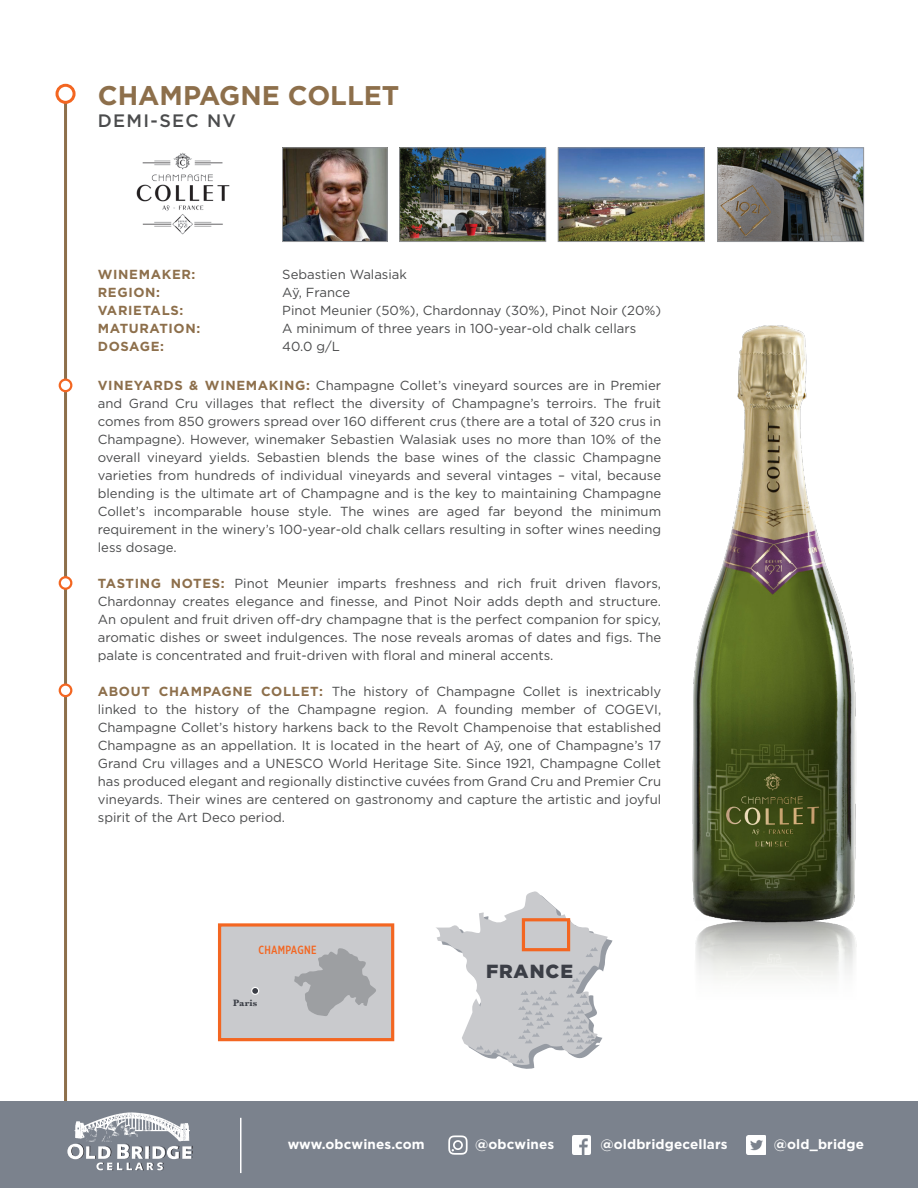
<style>
.page{position:relative;width:918px;height:1188px;background:#fff}
.page>*{position:absolute;margin:0;border:0;box-sizing:border-box;transform-origin:0 0}
.t1{font:700 27px "Gotham";color:#8d6f4b}
.t2{font:900 19.05px "Gotham";letter-spacing:.05em;color:#3b3e46}
.t3{font:500 18px "Gotham";letter-spacing:.075em;color:#4b4c4d}
.space{font:700 13.5px "Gotham";letter-spacing:.01em;color:#fff}
.Tasting_Notes_Paragr{font:13.2px/18px "Gotham";color:#4b4c4d;text-align:justify}
.Tasting_Notes_Paragr-2{font:700 13.2px "Gotham";letter-spacing:.05em;color:#8d6f4b}
.t4{font:500 11.85px "Gotham X Narrow";letter-spacing:.025em;color:#f36621}
.t5{font:700 9.45px "Baskerville";letter-spacing:.025em;color:#3b3e46}
.s1{font-weight:700;color:#8d6f4b}
</style>
<div class="page">
<img style="left:137px;top:152px;width:93px;height:83px">
<hr style="left:64px;top:85px;width:3px;height:1026px;background:#8d6f4b">
<img style="left:284px;top:149px;width:102px;height:91px">
<div style="left:282px;top:147px;width:106px;height:95px;border:1px solid #939598"></div>
<img style="left:560px;top:149px;width:143px;height:91px">
<div style="left:558px;top:147px;width:147px;height:95px;border:1px solid #939598"></div>
<img style="left:401px;top:149px;width:143px;height:91px">
<div style="left:399px;top:147px;width:147px;height:95px;border:1px solid #939598"></div>
<div style="left:57px;top:85px;width:17px;height:17px;background:#fff;border-radius:50%"></div>
<div style="left:56px;top:84px;width:20px;height:20px;border:3px solid #f36621;border-radius:50%"></div>
<img style="left:719px;top:149px;width:143px;height:91px">
<div style="left:717px;top:147px;width:147px;height:95px;border:1px solid #939598"></div>
<div style="left:60px;top:685px;width:11px;height:11px;background:#fff;border-radius:50%"></div>
<div style="left:59px;top:683px;width:13px;height:14px;border:2px solid #f36621;border-radius:50%"></div>
<div style="left:60px;top:380px;width:11px;height:11px;background:#fff;border-radius:50%"></div>
<div style="left:59px;top:379px;width:13px;height:13px;border:2px solid #f36621;border-radius:50%"></div>
<div style="left:60px;top:577px;width:11px;height:12px;background:#fff;border-radius:50%"></div>
<div style="left:59px;top:576px;width:13px;height:14px;border:2px solid #f36621;border-radius:50%"></div>
<div style="left:218px;top:923px;width:176px;height:118px;border:3px solid #f36621"></div>
<svg style="left:220px;top:925px;width:173px;height:115px;background:#c4bebd"></svg>
<svg style="left:436px;top:891px;width:177px;height:178px"></svg>
<div style="left:522px;top:918px;width:48px;height:33px;border:3px solid #f36621"></div>
<div style="left:0;top:1102px;width:918px;height:86px;background:#7b828d"></div>
<img style="left:572px;top:1136px;width:19px;height:18px">
<img style="left:747px;top:1135px;width:19px;height:20px">
<svg style="left:448px;top:1135px;width:20px;height:20px"></svg>
<svg style="left:67px;top:1145px;width:4px;height:13px"></svg>
<img style="left:74px;top:1112px;width:115px;height:30px">
<img style="left:71px;top:1144px;width:122px;height:27px">
<hr style="left:240px;top:1118px;width:2px;height:55px;background:#fff">
<img style="left:695px;top:928px;width:162px;height:51px">
<img style="left:692px;top:325px;width:164px;height:603px">
<p class="t1" style="left:98px;top:78px;width:303px">CHAMPAGNE COLLET</p>
<p class="t3" style="left:98px;top:109px;width:140px">DEMI-SEC NV</p>
<p class="Tasting_Notes_Paragr-2" style="left:98px;top:266px;width:99px">WINEMAKER:</p>
<p class="Tasting_Notes_Paragr" style="left:282px;top:265px;width:126px">Sebastien Walasiak</p>
<p class="Tasting_Notes_Paragr-2" style="left:98px;top:284px;width:64px">REGION:</p>
<p class="Tasting_Notes_Paragr" style="left:282px;top:283px;width:69px">Aÿ, France</p>
<p class="Tasting_Notes_Paragr-2" style="left:98px;top:302px;width:87px">VARIETALS:</p>
<p class="Tasting_Notes_Paragr" style="left:282px;top:301px;width:380px">Pinot Meunier (50%), Chardonnay (30%), Pinot Noir (20%)</p>
<p class="Tasting_Notes_Paragr-2" style="left:98px;top:320px;width:104px">MATURATION:</p>
<p class="Tasting_Notes_Paragr" style="left:282px;top:319px;width:355px">A minimum of three years in 100-year-old chalk cellars</p>
<p class="Tasting_Notes_Paragr-2" style="left:98px;top:338px;width:68px">DOSAGE:</p>
<p class="Tasting_Notes_Paragr" style="left:282px;top:337px;width:59px">40.0 g/L</p>
<p class="Tasting_Notes_Paragr" style="left:98px;top:376px;width:565px"><span class="s1">VINEYARDS &amp; WINEMAKING:</span> Champagne Collet’s vineyard sources are in Premier and Grand Cru villages that reflect the diversity of Champagne’s terroirs. The fruit comes from 850 growers spread over 160 different crus (there are a total of 320 crus in</p>
<p class="Tasting_Notes_Paragr" style="left:98px;top:430px;width:565px">Champagne). However, winemaker Sebastien Walasiak uses no more than 10% of the overall vineyard yields. Sebastien blends the base wines of the classic Champagne varieties from hundreds of individual vineyards and several vintages – vital, because blending is the ultimate art of Champagne and is the key to maintaining Champagne Collet’s incomparable house style. The wines are aged far beyond the minimum requirement in the winery’s 100-year-old chalk cellars resulting in softer wines needing less dosage.</p>
<p class="Tasting_Notes_Paragr" style="left:98px;top:574px;width:565px"><span class="s1">TASTING NOTES:</span> Pinot Meunier imparts freshness and rich fruit driven flavors, Chardonnay creates elegance and finesse, and Pinot Noir adds depth and structure.<br>An opulent and fruit driven off-dry champagne that is the perfect companion for spicy, aromatic dishes or sweet indulgences. The nose reveals aromas of dates and figs. The palate is concentrated and fruit-driven with floral and mineral accents.</p>
<p class="Tasting_Notes_Paragr" style="left:98px;top:682px;width:565px"><span class="s1">ABOUT CHAMPAGNE COLLET:</span> The history of Champagne Collet is inextricably linked to the history of the Champagne region. A founding member of COGEVI, Champagne Collet’s history harkens back to the Revolt Champenoise that established Champagne as an appellation. It is located in the heart of Aÿ, one of Champagne’s 17<br>Grand Cru villages and a UNESCO World Heritage Site. Since 1921, Champagne Collet has produced elegant and regionally distinctive cuvées from Grand Cru and Premier Cru vineyards. Their wines are centered on gastronomy and capture the artistic and joyful spirit of the Art Deco period.</p>
<p class="t4" style="left:258px;top:942px;width:60px">CHAMPAGNE</p>
<p class="t5" style="left:233px;top:997px;width:26px">Paris</p>
<p class="t2" style="left:486px;top:958px;width:88px">FRANCE</p>
<p class="space" style="left:288px;top:1135px;width:139px">www.obcwines.com</p>
<p class="space" style="left:475px;top:1135px;width:81px">@obcwines</p>
<p class="space" style="left:600px;top:1135px;width:129px">@oldbridgecellars</p>
<p class="space" style="left:774px;top:1135px;width:92px">@old_bridge</p>
</div>
